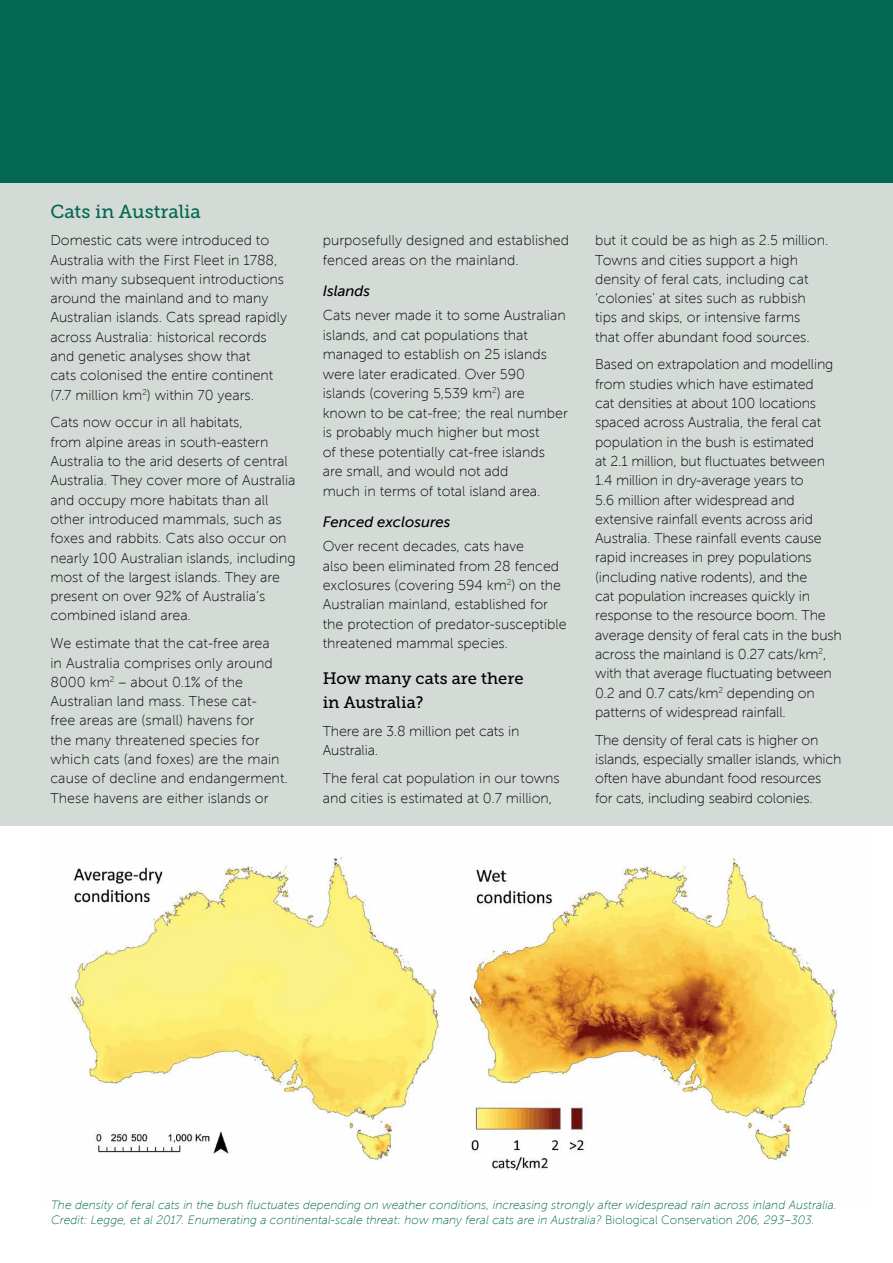
<style>
.page{position:relative;width:893px;height:1263px;background:#fff}
.page>*{position:absolute;margin:0;border:0;box-sizing:border-box;transform-origin:0 0}
.t1{font:18.75px "Museo Slab 500";color:#046852}
.t2{font:16.5px/23.2px "Museo Slab 500";color:#000}
.t3{font:italic 15px "Museo Sans 500";color:#000}
.t4{font:14.25px/19.4px "Museo Sans 100";color:#000}
.t5{font:italic 12px/15px "Museo Sans 100";color:#046852}
.s1{font-style:normal}
</style>
<div class="page">
<div style="left:0;top:183px;width:893px;height:1080px;background:#d4dbd7"></div>
<div style="left:0;top:0;width:893px;height:183px;background:#046852"></div>
<div style="left:0;top:826px;width:893px;height:437px;background:#fff"></div>
<img style="left:68px;top:857px;width:770px;height:314px">
<h1 class="t1" style="left:50px;top:201px;width:152px">Cats in Australia</h1>
<p class="t4" style="left:50px;top:231px;width:238px">Domestic cats were introduced to Australia with the First Fleet in 1788, with many subsequent introductions around the mainland and to many Australian islands. Cats spread rapidly across Australia: historical records and genetic analyses show that<br>cats colonised the entire continent (7.7 million km<sup>2</sup>) within 70 years.</p>
<p class="t4" style="left:50px;top:413px;width:247px">Cats now occur in all habitats,<br>from alpine areas in south-eastern Australia to the arid deserts of central Australia. They cover more of Australia and occupy more habitats than all other introduced mammals, such as foxes and rabbits. Cats also occur on nearly 100 Australian islands, including most of the largest islands. They are present on over 92% of Australia’s combined island area.</p>
<p class="t4" style="left:50px;top:634px;width:239px">We estimate that the cat-free area<br>in Australia comprises only around 8000 km<sup>2</sup> – about 0.1% of the Australian land mass. These cat-<br>free areas are (small) havens for<br>the many threatened species for which cats (and foxes) are the main cause of decline and endangerment.<br>These havens are either islands or</p>
<p class="t4" style="left:323px;top:231px;width:248px">purposefully designed and established fenced areas on the mainland.</p>
<p class="t3" style="left:323px;top:283px;width:49px">Islands</p>
<p class="t4" style="left:323px;top:306px;width:247px">Cats never made it to some Australian islands, and cat populations that managed to establish on 25 islands were later eradicated. Over 590 islands (covering 5,539 km<sup>2</sup>) are known to be cat-free; the real number is probably much higher but most<br>of these potentially cat-free islands are small, and would not add<br>much in terms of total island area.</p>
<p class="t3" style="left:323px;top:514px;width:129px">Fenced exclosures</p>
<p class="t4" style="left:323px;top:536px;width:245px">Over recent decades, cats have<br>also been eliminated from 28 fenced exclosures (covering 594 km<sup>2</sup>) on the Australian mainland, established for the protection of predator-susceptible threatened mammal species.</p>
<p class="t2" style="left:323px;top:667px;width:202px">How many cats are there in Australia?</p>
<p class="t4" style="left:323px;top:721px;width:198px">There are 3.8 million pet cats in<br>Australia.</p>
<p class="t4" style="left:323px;top:769px;width:238px">The feral cat population in our towns and cities is estimated at 0.7 million,</p>
<p class="t4" style="left:595px;top:231px;width:235px">but it could be as high as 2.5 million.<br>Towns and cities support a high density of feral cats, including cat ‘colonies’ at sites such as rubbish tips and skips, or intensive farms that offer abundant food sources.</p>
<p class="t4" style="left:595px;top:355px;width:248px">Based on extrapolation and modelling from studies which have estimated<br>cat densities at about 100 locations spaced across Australia, the feral cat population in the bush is estimated<br>at 2.1 million, but fluctuates between 1.4 million in dry-average years to<br>5.6 million after widespread and extensive rainfall events across arid Australia. These rainfall events cause rapid increases in prey populations (including native rodents), and the<br>cat population increases quickly in response to the resource boom. The average density of feral cats in the bush across the mainland is 0.27 cats/km<sup>2</sup>, with that average fluctuating between 0.2 and 0.7 cats/km<sup>2</sup> depending on patterns of widespread rainfall.</p>
<p class="t4" style="left:595px;top:730px;width:248px">The density of feral cats is higher on islands, especially smaller islands, which often have abundant food resources for cats, including seabird colonies.</p>
<p class="t5" style="left:51px;top:1197px;width:787px">The density of feral cats in the bush fluctuates depending on weather conditions, increasing strongly after widespread rain across inland Australia.<br>Credit: Legge, et al 2017. Enumerating a continental-scale threat: how many feral cats are in Australia? <span class="s1">Biological Conservation</span> 206, 293–303.</p>
</div>
